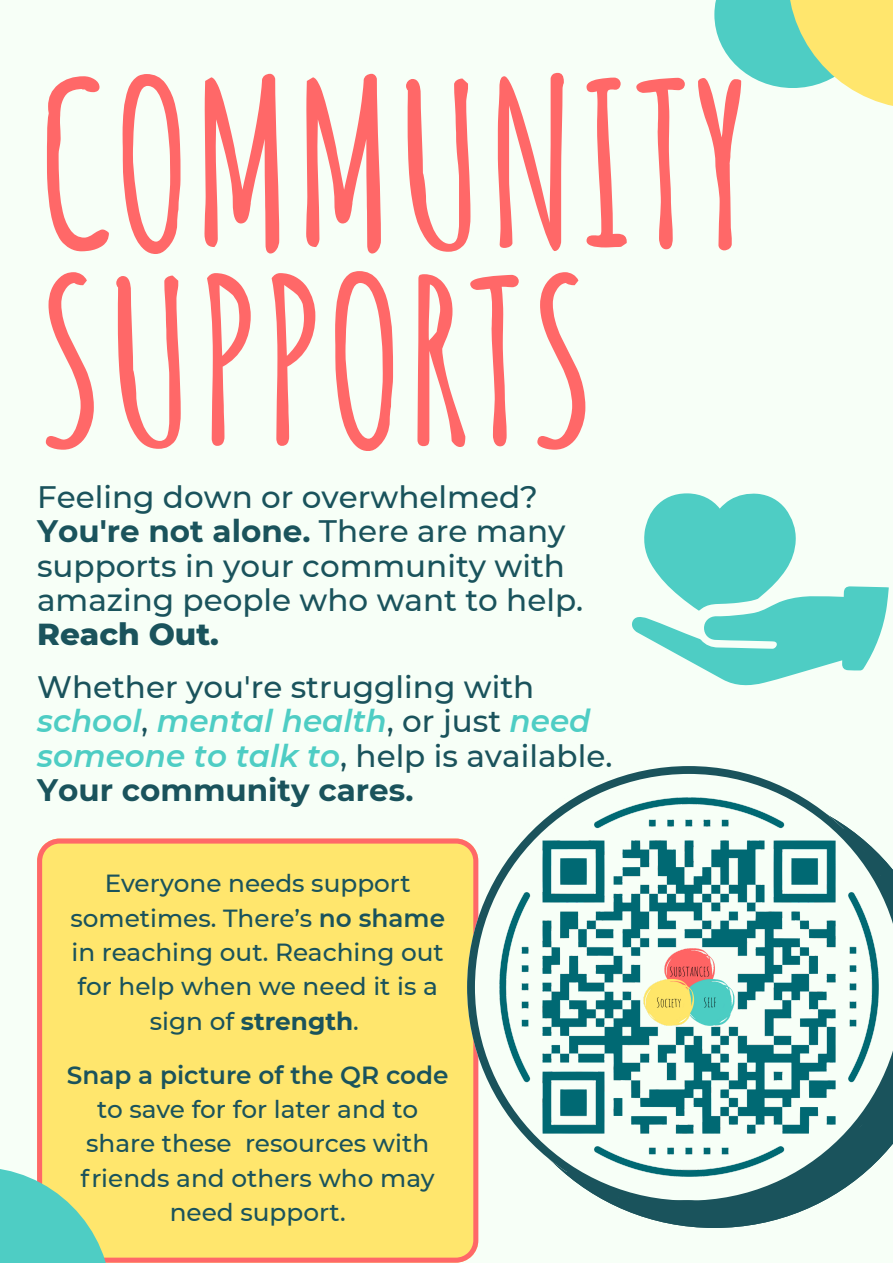
<style>
.page{position:relative;width:893px;height:1263px;background:#fff}
.page>*{position:absolute;margin:0;border:0;box-sizing:border-box;transform-origin:0 0}
.t1{font:700 224.4px/197px "Amatic SC";color:#ff6868}
.t2{font:500 31.05px/34.3px "Montserrat";color:#1a535c}
.t3{font:800 31.05px "Montserrat";color:#1a535c}
.t4{font:500 24.75px/34.3px "Montserrat";color:#1a535c;text-align:center}
.t5{font:600 24.75px "Montserrat";color:#1a535c}
.s1{font-weight:700}
.s2{font-weight:600;font-style:italic;color:#4ecdc4}
.s3{font-weight:600}
</style>
<div class="page">
<div style="left:0;top:0;width:892px;height:1262px;background:#f7fff7"></div>
<svg style="left:37px;top:838px;width:441px;height:424px;background:#feda6d"></svg>
<svg style="left:632px;top:493px;width:257px;height:193px"></svg>
<svg style="left:0;top:1167px;width:111px;height:96px;background:#8bd5a8"></svg>
<svg style="left:714px;top:0;width:73px;height:88px;fill:#4ecdc4"></svg>
<svg style="left:787px;top:0;width:106px;height:106px;background:#dfe590"></svg>
<svg style="left:620px;top:1208px;width:171px;height:20px"></svg>
<svg style="left:467px;top:766px;width:426px;height:442px"></svg>
<img style="left:487px;top:785px;width:403px;height:404px">
<svg style="left:621px;top:1073px;width:272px;height:142px"></svg>
<svg style="left:566px;top:1171px;width:63px;height:28px"></svg>
<svg style="left:842px;top:828px;width:51px;height:84px"></svg>
<h1 class="t1" style="left:37px;top:63px;width:718px">COMMUNITY<br>SUPPORTS</h1>
<p class="t2" style="left:37px;top:480px;width:548px">Feeling down or overwhelmed?<br><span class="s1">You're not alone.</span> There are many supports in your community with amazing people who want to help.</p>
<p class="t3" style="left:37px;top:615px;width:183px">Reach Out.</p>
<p class="t2" style="left:37px;top:670px;width:577px">Whether you're struggling with <span class="s2">school</span>, <span class="s2">mental health</span>, or just <span class="s2">need someone to talk to</span>, help is available.<br><span class="s1">Your community cares.</span></p>
<p class="t4" style="left:70px;top:866px;width:376px">Everyone needs support sometimes. There’s <span class="s3">no shame </span>in reaching out. Reaching out for help when we need it is a sign of <span class="s1">strength</span>.</p>
<p class="t5" style="left:67px;top:1060px;width:383px">Snap a picture of the QR code</p>
<p class="t4" style="left:81px;top:1092px;width:356px">to save for for later and to share these resources with friends and others who may need support.</p>
</div>
